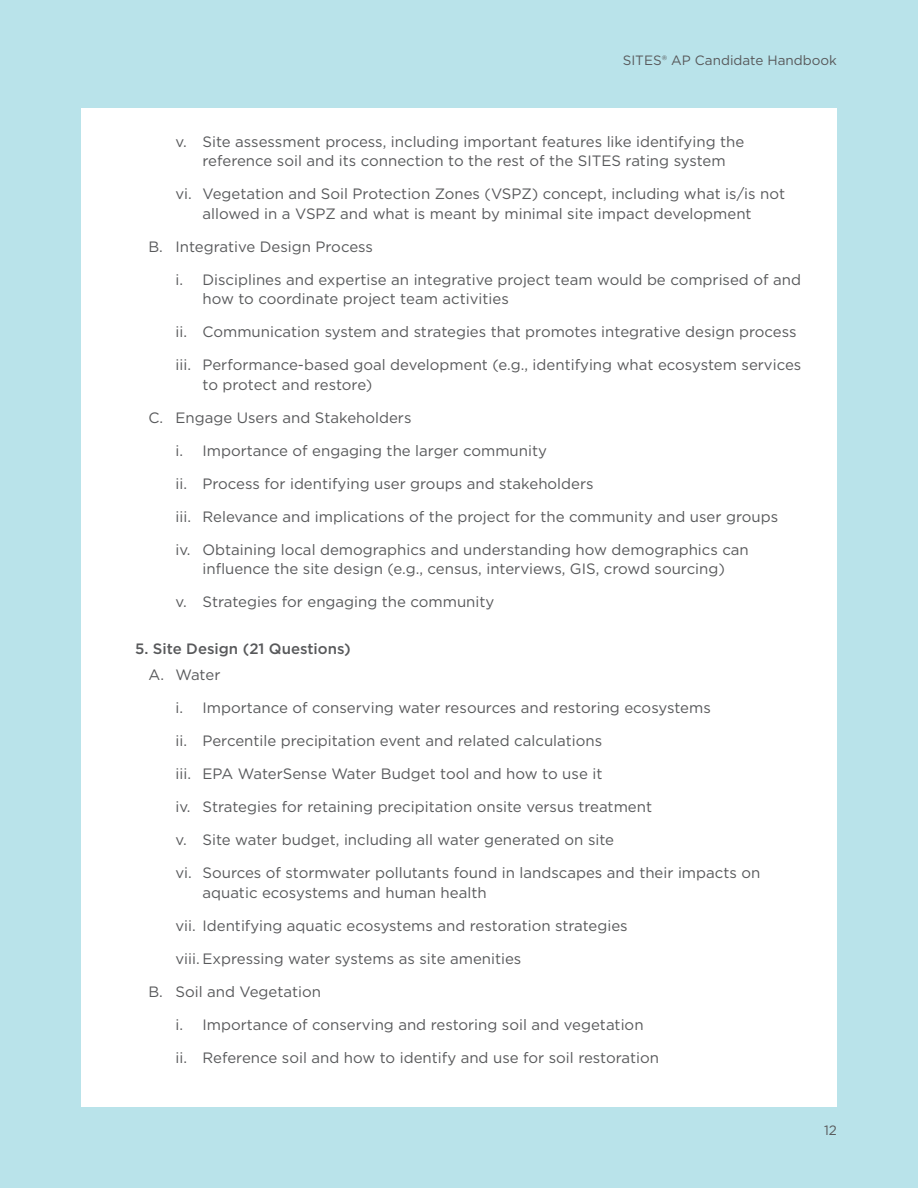
<style>
.page{position:relative;width:918px;height:1188px;background:#b9e3ea}
.page>*{position:absolute;margin:0;border:0;box-sizing:border-box;transform-origin:0 0}
.t1{font:15px/19.5px "Gotham";color:#58595b;text-align:center}
.t2{font:500 15px "Gotham";color:#58595b}
.t3{font:13.5px "Gotham";color:#58595b}
</style>
<div class="page">
<div style="left:81px;top:108px;width:756px;height:999px;background:#fff"></div>
<p class="t3" style="left:623px;top:51px;width:216px">SITES® AP Candidate Handbook</p>
<p class="t1" style="left:176px;top:132px;width:570px">v. Site assessment process, including important features like identifying the reference soil and its connection to the rest of the SITES rating system</p>
<p class="t1" style="left:176px;top:184px;width:611px">vi. Vegetation and Soil Protection Zones (VSPZ) concept, including what is/is not allowed in a VSPZ and what is meant by minimal site impact development</p>
<p class="t1" style="left:148px;top:237px;width:226px">B. Integrative Design Process</p>
<p class="t1" style="left:202px;top:270px;width:600px;text-align:left;text-indent:-27px">i. Disciplines and expertise an integrative project team would be comprised of and how to coordinate project team activities</p>
<p class="t1" style="left:176px;top:322px;width:623px">ii. Communication system and strategies that promotes integrative design process</p>
<p class="t1" style="left:202px;top:355px;width:600px;text-align:left;text-indent:-27px">iii. Performance-based goal development (e.g., identifying what ecosystem services to protect and restore)</p>
<p class="t1" style="left:148px;top:408px;width:265px">C. Engage Users and Stakeholders</p>
<p class="t1" style="left:176px;top:441px;width:373px">i. Importance of engaging the larger community</p>
<p class="t1" style="left:176px;top:474px;width:420px">ii. Process for identifying user groups and stakeholders</p>
<p class="t1" style="left:176px;top:507px;width:604px">iii. Relevance and implications of the project for the community and user groups</p>
<p class="t1" style="left:176px;top:540px;width:575px">iv. Obtaining local demographics and understanding how demographics can influence the site design (e.g., census, interviews, GIS, crowd sourcing)</p>
<p class="t1" style="left:176px;top:592px;width:320px">v. Strategies for engaging the community</p>
<p class="t2" style="left:135px;top:639px;width:217px">5. Site Design (21 Questions)</p>
<p class="t1" style="left:148px;top:665px;width:73px">A. Water</p>
<p class="t1" style="left:176px;top:698px;width:537px">i. Importance of conserving water resources and restoring ecosystems</p>
<p class="t1" style="left:176px;top:731px;width:428px">ii. Percentile precipitation event and related calculations</p>
<p class="t1" style="left:176px;top:764px;width:428px">iii. EPA WaterSense Water Budget tool and how to use it</p>
<p class="t1" style="left:176px;top:797px;width:478px">iv. Strategies for retaining precipitation onsite versus treatment</p>
<p class="t1" style="left:176px;top:830px;width:440px">v. Site water budget, including all water generated on site</p>
<p class="t1" style="left:202px;top:863px;width:559px;text-align:left;text-indent:-27px">vi. Sources of stormwater pollutants found in landscapes and their impacts on aquatic ecosystems and human health</p>
<p class="t1" style="left:176px;top:915px;width:454px">vii. Identifying aquatic ecosystems and restoration strategies</p>
<p class="t1" style="left:176px;top:948px;width:347px">viii. Expressing water systems as site amenities</p>
<p class="t1" style="left:148px;top:981px;width:174px">B. Soil and Vegetation</p>
<p class="t1" style="left:176px;top:1014px;width:470px">i. Importance of conserving and restoring soil and vegetation</p>
<p class="t1" style="left:176px;top:1047px;width:485px">ii. Reference soil and how to identify and use for soil restoration</p>
<p class="t3" style="left:824px;top:1121px;width:14px">12</p>
</div>
